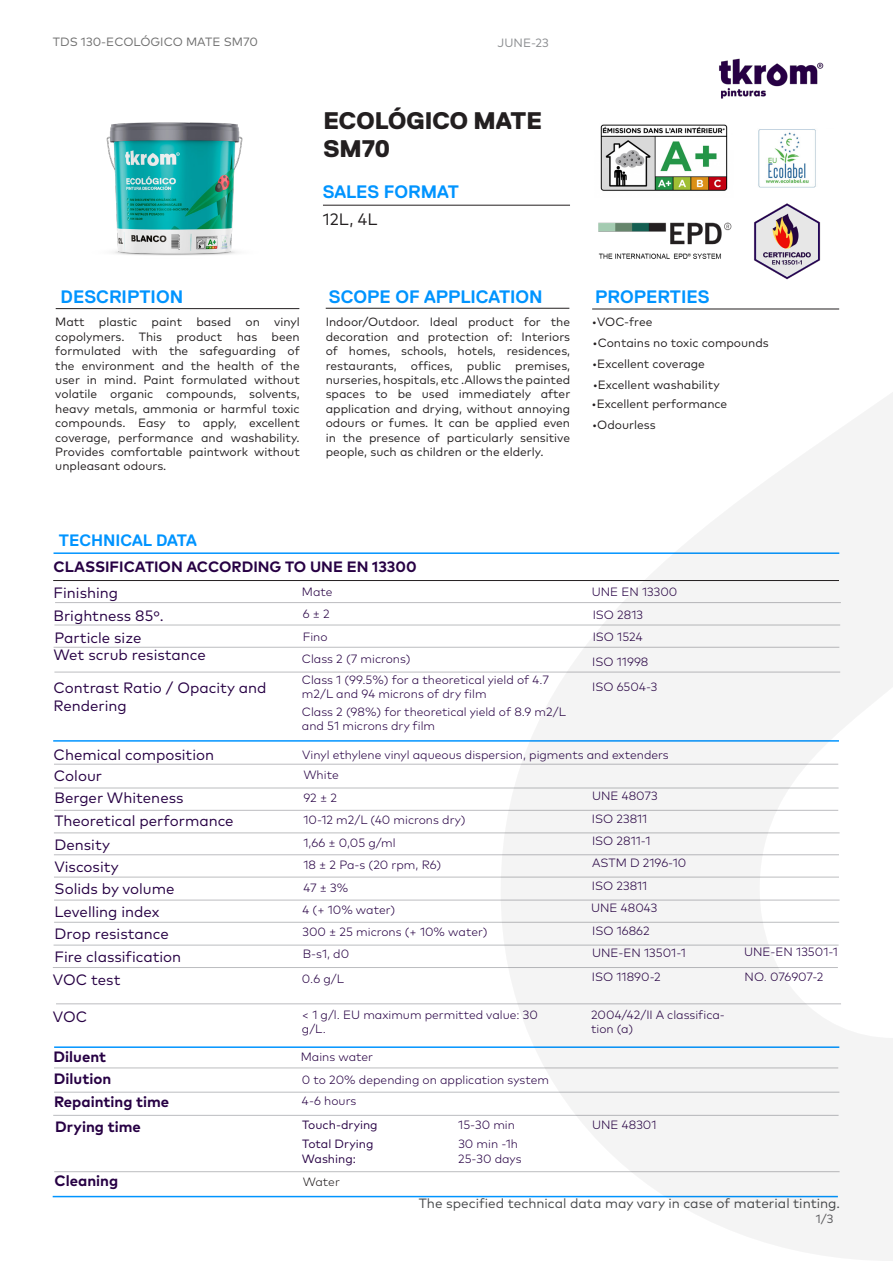
<style>
.page{position:relative;width:893px;height:1263px;background:#fff}
.page>*{position:absolute;margin:0;border:0;box-sizing:border-box;transform-origin:0 0}
.t1{font:800 24px/28.8px "Replica Pro";color:#231f20}
.t2{font:700 18px "Replica";color:#0094ff}
.t3{font:700 16.5px "Replica";color:#0094ff}
.t4{font:16.5px "Mark Pro";color:#231f20}
.t5{font:15px/23px "Mark Pro";color:#270044}
.t6{font:700 15px/23.4px "Mark Pro";color:#270044}
.t7{font:13.5px "Mark Pro";color:#46484a}
.t8{font:12px/14.4px "Mark Pro";color:#231f20;text-align:justify}
.t9{font:300 12px/14.4px "Mark Pro";color:#270044}
.t10{font:12px/19.5px "Mark Pro";color:#270044}
.t11{font:12px "Mark Pro";color:#6e6e6e}
.t12{font:12px "Mark Pro";color:#8b8d90}
.t13{font:300 12px "Mark Pro";color:#231f20}
.t14{font:12px "Mark Pro";color:#5c5c5f}
</style>
<div class="page">
<img style="left:106px;top:122px;width:137px;height:134px">
<img style="left:600px;top:124px;width:128px;height:67px">
<img style="left:754px;top:203px;width:67px;height:76px">
<img style="left:598px;top:222px;width:134px;height:37px">
<hr style="left:323px;top:205px;width:247px;height:1px;background:#231f20">
<hr style="left:592px;top:309px;width:247px;height:1px;background:#231f20">
<hr style="left:326px;top:308px;width:243px;height:1px;background:#231f20">
<hr style="left:56px;top:308px;width:243px;height:1px;background:#231f20">
<hr style="left:54px;top:552px;width:785px;height:2px;background:#0094ff">
<hr style="left:53px;top:580px;width:786px;height:1px;background:#231f20">
<hr style="left:55px;top:602px;width:786px;height:1px;background:#bcbdc0">
<hr style="left:54px;top:625px;width:786px;height:1px;background:#bcbdc0">
<hr style="left:54px;top:647px;width:785px;height:1px;background:#bcbdc0">
<hr style="left:53px;top:740px;width:786px;height:2px;background:#0094ff">
<hr style="left:54px;top:764px;width:784px;height:1px;background:#bcbdc0">
<hr style="left:54px;top:788px;width:785px;height:1px;background:#bcbdc0">
<hr style="left:54px;top:810px;width:784px;height:1px;background:#bcbdc0">
<hr style="left:54px;top:854px;width:785px;height:1px;background:#bcbdc0">
<hr style="left:54px;top:877px;width:785px;height:1px;background:#bcbdc0">
<hr style="left:54px;top:900px;width:786px;height:1px;background:#bcbdc0">
<hr style="left:54px;top:922px;width:785px;height:1px;background:#bcbdc0">
<hr style="left:54px;top:1046px;width:785px;height:2px;background:#0094ff">
<hr style="left:54px;top:833px;width:786px;height:1px;background:#bcbdc0">
<hr style="left:54px;top:945px;width:785px;height:1px;background:#bcbdc0">
<hr style="left:54px;top:1068px;width:784px;height:1px;background:#bcbdc0">
<hr style="left:54px;top:1092px;width:785px;height:1px;background:#bcbdc0">
<hr style="left:53px;top:1115px;width:786px;height:1px;background:#bcbdc0">
<hr style="left:54px;top:1171px;width:786px;height:1px;background:#bcbdc0">
<hr style="left:54px;top:672px;width:786px;height:1px;background:#bcbdc0">
<hr style="left:53px;top:967px;width:785px;height:1px;background:#bcbdc0">
<img style="left:758px;top:129px;width:58px;height:58px">
<hr style="left:56px;top:1003px;width:785px;height:1px;background:#bcbdc0">
<img style="left:719px;top:58px;width:105px;height:41px">
<hr style="left:53px;top:1196px;width:785px;height:1px;background:#0094ff">
<svg style="left:501px;top:393px;width:392px;height:868px;fill:#f4f4f4"></svg>
<p class="t11" style="left:53px;top:33px;width:206px">TDS 130-ECOLÓGICO MATE SM70</p>
<p class="t12" style="left:498px;top:34px;width:53px">JUNE-23</p>
<h1 class="t1" style="left:323px;top:106px;width:220px">ECOLÓGICO MATE<br>SM70</h1>
<h2 class="t2" style="left:323px;top:182px;width:138px">SALES FORMAT</h2>
<h3 class="t4" style="left:323px;top:206px;width:56px">12L, 4L</h3>
<h2 class="t2" style="left:61px;top:287px;width:124px">DESCRIPTION</h2>
<h2 class="t2" style="left:329px;top:287px;width:215px">SCOPE OF APPLICATION</h2>
<p class="t8" style="left:55px;top:314px;width:246px">Matt plastic paint based on vinyl copolymers. This product has been formulated with the safeguarding of the environment and the health of the user in mind. Paint formulated without volatile organic compounds, solvents, heavy metals, ammonia or harmful toxic compounds. Easy to apply, excellent coverage, performance and washability.<br>Provides comfortable paintwork without unpleasant odours.</p>
<p class="t8" style="left:326px;top:314px;width:246px">Indoor/Outdoor. Ideal product for the decoration and protection of: Interiors of homes, schools, hotels, residences, restaurants, offices, public premises, nurseries, hospitals, etc .Allows the painted spaces to be used immediately after application and drying, without annoying odours or fumes. It can be applied even in the presence of particularly sensitive people, such as children or the elderly.</p>
<h2 class="t2" style="left:595px;top:287px;width:116px">PROPERTIES</h2>
<p class="t8" style="left:592px;top:314px;width:62px">•VOC-free</p>
<p class="t8" style="left:592px;top:335px;width:178px">•Contains no toxic compounds</p>
<p class="t8" style="left:592px;top:356px;width:114px">•Excellent coverage</p>
<p class="t8" style="left:593px;top:377px;width:129px">•Excellent washability</p>
<p class="t8" style="left:592px;top:396px;width:137px">•Excellent performance</p>
<p class="t8" style="left:592px;top:417px;width:65px">•Odourless</p>
<h3 class="t3" style="left:59px;top:531px;width:139px">TECHNICAL DATA</h3>
<p class="t6" style="left:54px;top:554px;width:365px">CLASSIFICATION ACCORDING TO UNE EN 13300</p>
<p class="t5" style="left:54px;top:580px;width:112px">Finishing<br>Brightness 85º.</p>
<p class="t9" style="left:302px;top:579px;width:32px;line-height:23px">Mate<br>6 ± 2</p>
<p class="t9" style="left:592px;top:579px;width:87px;line-height:23.1px">UNE EN 13300<br>ISO 2813</p>
<p class="t5" style="left:54px;top:625px;width:89px">Particle size</p>
<p class="t5" style="left:54px;top:678px;width:214px;line-height:18px">Contrast Ratio / Opacity and<br>Rendering</p>
<p class="t9" style="left:593px;top:628px;width:52px">ISO 1524</p>
<p class="t9" style="left:303px;top:628px;width:26px">Fino</p>
<p class="t9" style="left:302px;top:671px;width:248px">Class 1 (99.5%) for a theoretical yield of 4.7 m2/L and 94 microns of dry film</p>
<p class="t5" style="left:54px;top:642px;width:154px">Wet scrub resistance</p>
<p class="t9" style="left:302px;top:651px;width:110px">Class 2 (7 microns)</p>
<p class="t9" style="left:592px;top:653px;width:58px">ISO 11998</p>
<p class="t9" style="left:592px;top:678px;width:67px">ISO 6504-3</p>
<p class="t9" style="left:302px;top:703px;width:265px">Class 2 (98%) for theoretical yield of 8.9 m2/L and 51 microns dry film</p>
<p class="t5" style="left:54px;top:742px;width:162px">Chemical composition</p>
<p class="t9" style="left:302px;top:746px;width:368px">Vinyl ethylene vinyl aqueous dispersion, pigments and extenders</p>
<p class="t5" style="left:54px;top:764px;width:131px;line-height:21.1px">Colour<br>Berger Whiteness</p>
<p class="t9" style="left:303px;top:762px;width:37px;line-height:22.6px">White<br>92 ± 2</p>
<p class="t9" style="left:592px;top:788px;width:67px">UNE 48073</p>
<p class="t5" style="left:55px;top:808px;width:181px">Theoretical performance</p>
<p class="t9" style="left:303px;top:812px;width:164px">10-12 m2/L (40 microns dry)</p>
<p class="t9" style="left:592px;top:810px;width:57px">ISO 23811</p>
<p class="t5" style="left:55px;top:832px;width:57px">Density</p>
<p class="t5" style="left:54px;top:854px;width:122px;line-height:22.5px">Viscosity<br>Solids by volume</p>
<p class="t9" style="left:303px;top:830px;width:139px;line-height:22.4px">1,66 ± 0,05 g/ml<br>18 ± 2 Pa-s (20 rpm, R6)</p>
<p class="t9" style="left:592px;top:828px;width:96px;line-height:22.4px">ISO 2811-1<br>ASTM D 2196-10</p>
<p class="t9" style="left:303px;top:879px;width:46px">47 ± 3%</p>
<p class="t9" style="left:592px;top:877px;width:57px">ISO 23811</p>
<p class="t5" style="left:55px;top:899px;width:106px">Levelling index</p>
<p class="t9" style="left:302px;top:901px;width:94px">4 (+ 10% water)</p>
<p class="t9" style="left:591px;top:900px;width:68px">UNE 48043</p>
<p class="t5" style="left:55px;top:921px;width:116px">Drop resistance</p>
<p class="t9" style="left:302px;top:924px;width:187px">300 ± 25 microns (+ 10% water)</p>
<p class="t9" style="left:592px;top:922px;width:59px">ISO 16862</p>
<p class="t5" style="left:55px;top:944px;width:128px">Fire classification</p>
<p class="t9" style="left:303px;top:946px;width:48px">B-s1, d0</p>
<p class="t9" style="left:592px;top:945px;width:95px">UNE-EN 13501-1</p>
<p class="t9" style="left:744px;top:944px;width:95px">UNE-EN 13501-1</p>
<p class="t5" style="left:53px;top:967px;width:69px">VOC test</p>
<p class="t9" style="left:302px;top:970px;width:44px">0.6 g/L</p>
<p class="t9" style="left:592px;top:968px;width:70px">ISO 11890-2</p>
<p class="t9" style="left:745px;top:968px;width:80px">NO. 076907-2</p>
<p class="t5" style="left:53px;top:1004px;width:36px">VOC</p>
<p class="t9" style="left:302px;top:1006px;width:237px">&lt; 1 g/l. EU maximum permitted value: 30 g/L.</p>
<p class="t9" style="left:591px;top:1006px;width:135px">2004/42/II A classifica&shy;tion (a)</p>
<p class="t6" style="left:54px;top:1044px;width:54px">Diluent</p>
<p class="t9" style="left:301px;top:1048px;width:74px">Mains water</p>
<p class="t6" style="left:54px;top:1065px;width:117px">Dilution<br>Repainting time</p>
<p class="t9" style="left:302px;top:1068px;width:249px;line-height:21.3px">0 to 20% depending on application system<br>4-6 hours</p>
<p class="t6" style="left:55px;top:1114px;width:87px">Drying time</p>
<p class="t10" style="left:302px;top:1113px;width:77px">Touch-drying<br>Total Drying</p>
<p class="t10" style="left:302px;top:1148px;width:55px">Washing:</p>
<p class="t9" style="left:458px;top:1116px;width:58px">15-30 min</p>
<p class="t9" style="left:592px;top:1116px;width:66px">UNE 48301</p>
<p class="t9" style="left:458px;top:1135px;width:65px;line-height:14.9px">30 min -1h<br>25-30 days</p>
<p class="t6" style="left:55px;top:1167px;width:65px">Cleaning</p>
<p class="t13" style="left:303px;top:1173px;width:39px">Water</p>
<p class="t7" style="left:419px;top:1193px;width:423px">The specified technical data may vary in case of material tinting.</p>
<p class="t14" style="left:816px;top:1210px;width:19px">1/3</p>
</div>
